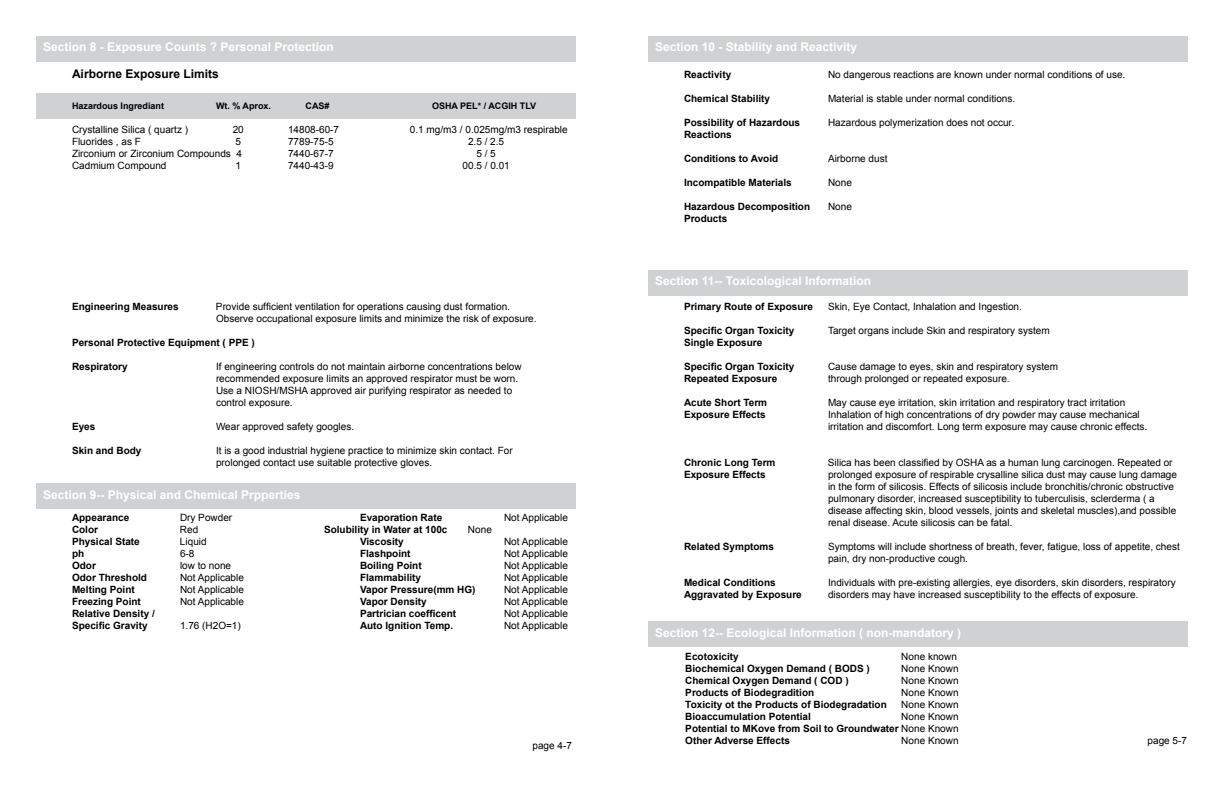
<style>
.page{position:relative;width:1224px;height:792px;background:#fff}
.page>*{position:absolute;margin:0;border:0;box-sizing:border-box;transform-origin:0 0}
.t1{font:700 12px "Arial";color:#fff}
.t2{font:700 12px "Arial";color:#000}
.t3{font:10px/12px "Arial";color:#000}
.t4{font:700 10px/12px "Arial";color:#000;text-align:justify}
.t5{font:700 9px "Arial";color:#000}
.s1{font-weight:400}
</style>
<div class="page">
<div style="left:36px;top:36px;width:540px;height:25px;background:#cfd1d2"></div>
<div style="left:36px;top:93px;width:540px;height:25px;background:#cfd1d2"></div>
<div style="left:36px;top:484px;width:540px;height:25px;background:#cfd1d2"></div>
<div style="left:648px;top:36px;width:540px;height:25px;background:#cfd1d2"></div>
<div style="left:648px;top:270px;width:540px;height:25px;background:#cfd1d2"></div>
<div style="left:648px;top:622px;width:540px;height:25px;background:#cfd1d2"></div>
<p class="t1" style="left:43px;top:39px;width:292px">Section 8 - Exposure Counts ? Personal Protection</p>
<p class="t2" style="left:72px;top:66px;width:148px">Airborne Exposure Limits</p>
<p class="t5" style="left:72px;top:100px;width:94px">Hazardous Ingrediant</p>
<p class="t5" style="left:216px;top:100px;width:57px">Wt. % Aprox.</p>
<p class="t5" style="left:306px;top:100px;width:26px">CAS#</p>
<p class="t5" style="left:432px;top:100px;width:106px">OSHA PEL* / ACGIH TLV</p>
<p class="t3" style="left:72px;top:124px;width:118px">Crystalline Silica ( quartz )</p>
<p class="t3" style="left:233px;top:124px;width:13px">20</p>
<p class="t3" style="left:288px;top:124px;width:53px">14808-60-7</p>
<p class="t3" style="left:410px;top:124px;width:159px">0.1 mg/m3 / 0.025mg/m3 respirable</p>
<p class="t3" style="left:72px;top:136px;width:70px">Fluorides , as F</p>
<p class="t3" style="left:235px;top:136px;width:7px">5</p>
<p class="t3" style="left:288px;top:136px;width:47px">7789-75-5</p>
<p class="t3" style="left:468px;top:136px;width:38px">2.5 / 2.5</p>
<p class="t3" style="left:72px;top:148px;width:172px">Zirconium or Zirconium Compounds 4</p>
<p class="t3" style="left:288px;top:148px;width:47px">7440-67-7</p>
<p class="t3" style="left:476px;top:148px;width:21px">5 / 5</p>
<p class="t3" style="left:72px;top:160px;width:96px">Cadmium Compound</p>
<p class="t3" style="left:235px;top:160px;width:7px">1</p>
<p class="t3" style="left:288px;top:160px;width:47px">7440-43-9</p>
<p class="t3" style="left:463px;top:160px;width:49px">00.5 / 0.01</p>
<p class="t4" style="left:72px;top:300px;width:108px">Engineering Measures</p>
<p class="t3" style="left:216px;top:300px;width:322px">Provide sufficient ventilation for operations causing dust formation.<br>Observe occupational exposure limits and minimize the risk of exposure.</p>
<p class="t4" style="left:72px;top:336px;width:184px">Personal Protective Equipment ( PPE )</p>
<p class="t4" style="left:72px;top:360px;width:57px">Respiratory</p>
<p class="t3" style="left:216px;top:360px;width:307px">If engineering controls do not maintain airborne concentrations below recommended exposure limits an approved respirator must be worn.<br>Use a NIOSH/MSHA approved air purifying respirator as needed to control exposure.</p>
<p class="t4" style="left:72px;top:420px;width:25px">Eyes</p>
<p class="t3" style="left:216px;top:420px;width:140px">Wear approved safety googles.</p>
<p class="t4" style="left:72px;top:444px;width:71px">Skin and Body</p>
<p class="t3" style="left:216px;top:444px;width:298px">It is a good industrial hygiene practice to minimize skin contact. For prolonged contact use suitable protective gloves.</p>
<p class="t1" style="left:43px;top:486px;width:259px">Section 9-- Physical and Chemical Prpperties</p>
<p class="t4" style="left:72px;top:512px;width:59px">Appearance</p>
<p class="t3" style="left:180px;top:511px;width:54px">Dry Powder</p>
<p class="t4" style="left:360px;top:512px;width:84px">Evaporation Rate</p>
<p class="t3" style="left:504px;top:511px;width:65px">Not Applicable</p>
<p class="t4" style="left:72px;top:524px;width:28px">Color</p>
<p class="t3" style="left:180px;top:523px;width:20px">Red</p>
<p class="t4" style="left:324px;top:524px;width:125px">Solubility in Water at 100c</p>
<p class="t3" style="left:468px;top:523px;width:25px">None</p>
<p class="t4" style="left:72px;top:536px;width:69px">Physical State</p>
<p class="t3" style="left:180px;top:535px;width:28px">Liquid</p>
<p class="t4" style="left:360px;top:536px;width:45px">Viscosity</p>
<p class="t3" style="left:504px;top:535px;width:65px">Not Applicable</p>
<p class="t4" style="left:72px;top:548px;width:14px">ph</p>
<p class="t3" style="left:180px;top:547px;width:16px">6-8</p>
<p class="t4" style="left:360px;top:548px;width:52px">Flashpoint</p>
<p class="t3" style="left:504px;top:547px;width:65px">Not Applicable</p>
<p class="t4" style="left:72px;top:560px;width:25px">Odor</p>
<p class="t3" style="left:180px;top:559px;width:53px">low to none</p>
<p class="t4" style="left:360px;top:560px;width:63px">Boiling Point</p>
<p class="t3" style="left:504px;top:559px;width:65px">Not Applicable</p>
<p class="t4" style="left:72px;top:572px;width:77px">Odor Threshold</p>
<p class="t3" style="left:180px;top:571px;width:65px">Not Applicable</p>
<p class="t4" style="left:360px;top:572px;width:63px">Flammability</p>
<p class="t3" style="left:504px;top:571px;width:65px">Not Applicable</p>
<p class="t4" style="left:72px;top:584px;width:64px">Melting Point</p>
<p class="t3" style="left:180px;top:583px;width:65px">Not Applicable</p>
<p class="t4" style="left:360px;top:584px;width:117px">Vapor Pressure(mm HG)</p>
<p class="t3" style="left:504px;top:583px;width:65px">Not Applicable</p>
<p class="t4" style="left:72px;top:596px;width:70px">Freezing Point</p>
<p class="t3" style="left:180px;top:595px;width:65px">Not Applicable</p>
<p class="t4" style="left:360px;top:596px;width:68px">Vapor Density</p>
<p class="t3" style="left:504px;top:595px;width:65px">Not Applicable</p>
<p class="t4" style="left:72px;top:608px;width:84px">Relative Density /</p>
<p class="t4" style="left:360px;top:608px;width:98px">Partrician coefficent</p>
<p class="t3" style="left:504px;top:607px;width:65px">Not Applicable</p>
<p class="t4" style="left:72px;top:620px;width:77px">Specific Gravity</p>
<p class="t3" style="left:180px;top:619px;width:62px">1.76 (H2O=1)</p>
<p class="t4" style="left:360px;top:620px;width:95px">Auto Ignition Temp.</p>
<p class="t3" style="left:504px;top:619px;width:65px">Not Applicable</p>
<p class="t3" style="left:532px;top:739px;width:41px">page 4-7</p>
<p class="t1" style="left:655px;top:39px;width:204px">Section 10 - Stability and Reactivity</p>
<p class="t4" style="left:684px;top:69px;width:49px">Reactivity</p>
<p class="t3" style="left:828px;top:68px;width:299px">No dangerous reactions are known under normal conditions of use.</p>
<p class="t4" style="left:684px;top:93px;width:88px">Chemical Stability</p>
<p class="t3" style="left:828px;top:92px;width:189px">Material is stable under normal conditions.</p>
<p class="t4" style="left:684px;top:117px;width:118px">Possibility of Hazardous</p>
<p class="t3" style="left:828px;top:116px;width:188px">Hazardous polymerization does not occur.</p>
<p class="t4" style="left:684px;top:129px;width:49px">Reactions</p>
<p class="t4" style="left:684px;top:153px;width:96px">Conditions to Avoid</p>
<p class="t3" style="left:828px;top:152px;width:61px">Airborne dust</p>
<p class="t4" style="left:684px;top:177px;width:109px">Incompatible Materials</p>
<p class="t3" style="left:828px;top:176px;width:25px">None</p>
<p class="t4" style="left:684px;top:201px;width:128px">Hazardous Decomposition</p>
<p class="t3" style="left:828px;top:200px;width:25px">None</p>
<p class="t4" style="left:684px;top:213px;width:45px">Products</p>
<p class="t1" style="left:655px;top:273px;width:217px">Section 11-- Toxicological Information</p>
<p class="t4" style="left:684px;top:300px;width:130px">Primary Route of Exposure</p>
<p class="t3" style="left:828px;top:300px;width:195px">Skin, Eye Contact, Inhalation and Ingestion.</p>
<p class="t4" style="left:684px;top:324px;width:112px">Specific Organ Toxicity</p>
<p class="t3" style="left:828px;top:324px;width:223px">Target organs include Skin and respiratory system</p>
<p class="t4" style="left:684px;top:336px;width:80px">Single Exposure</p>
<p class="t4" style="left:684px;top:360px;width:112px">Specific Organ Toxicity</p>
<p class="t3" style="left:828px;top:360px;width:232px">Cause damage to eyes, skin and respiratory system</p>
<p class="t4" style="left:684px;top:372px;width:95px">Repeated Exposure</p>
<p class="t3" style="left:828px;top:372px;width:183px">through prolonged or repeated exposure.</p>
<p class="t4" style="left:684px;top:396px;width:85px">Acute Short Term</p>
<p class="t3" style="left:828px;top:396px;width:299px">May cause eye irritation, skin irritation and respiratory tract irritation</p>
<p class="t4" style="left:684px;top:408px;width:83px">Exposure Effects</p>
<p class="t3" style="left:828px;top:408px;width:321px">Inhalation of high concentrations of dry powder may cause mechanical irritation and discomfort. Long term exposure may cause chronic effects.</p>
<p class="t4" style="left:684px;top:456px;width:93px">Chronic Long Term</p>
<p class="t3" style="left:828px;top:456px;width:346px">Silica has been classified by OSHA as a human lung carcinogen. Repeated or</p>
<p class="t4" style="left:684px;top:468px;width:83px">Exposure Effects</p>
<p class="t3" style="left:828px;top:468px;width:351px">prolonged exposure of respirable crysalline silica dust may cause lung damage in the form of silicosis. Effects of silicosis include bronchitis/chronic obstructive pulmonary disorder, increased susceptibility to tuberculisis, sclerderma ( a disease affecting skin, blood vessels, joints and skeletal muscles),and possible renal disease. Acute silicosis can be fatal.</p>
<p class="t4" style="left:684px;top:540px;width:92px">Related Symptoms</p>
<p class="t3" style="left:828px;top:540px;width:353px">Symptoms will include shortness of breath, fever, fatigue, loss of appetite, chest pain, dry non-productive cough.</p>
<p class="t4" style="left:684px;top:576px;width:93px">Medical Conditions</p>
<p class="t3" style="left:828px;top:576px;width:349px">Individuals with pre-existing allergies, eye disorders, skin disorders, respiratory</p>
<p class="t4" style="left:684px;top:588px;width:119px">Aggravated by Exposure</p>
<p class="t3" style="left:828px;top:588px;width:312px">disorders may have increased susceptibility to the effects of exposure.</p>
<p class="t1" style="left:655px;top:624px;width:308px">Section 12-- Ecological Information ( non-mandatory )</p>
<p class="t4" style="left:685px;top:651px;width:55px">Ecotoxicity</p>
<p class="t3" style="left:901px;top:651px;width:57px">None known</p>
<p class="t4" style="left:685px;top:663px;width:186px">Biochemical Oxygen Demand ( BODS )</p>
<p class="t3" style="left:901px;top:663px;width:59px">None Known</p>
<p class="t4" style="left:685px;top:675px;width:165px">Chemical Oxygen Demand ( COD )</p>
<p class="t3" style="left:901px;top:675px;width:59px">None Known</p>
<p class="t4" style="left:685px;top:687px;width:130px">Products of Biodegradition</p>
<p class="t3" style="left:901px;top:687px;width:59px">None Known</p>
<p class="t4" style="left:685px;top:699px;width:203px">Toxicity ot the Products of Biodegradation</p>
<p class="t3" style="left:901px;top:699px;width:59px">None Known</p>
<p class="t4" style="left:685px;top:711px;width:127px">Bioaccumulation Potential</p>
<p class="t4" style="left:685px;top:711px;width:275px;text-indent:216px"><span class="s1">None Known </span>Potential to MKove from Soil to Groundwater <span class="s1">None Known </span>Other Adverse Effects</p>
<p class="t3" style="left:901px;top:735px;width:59px">None Known</p>
<p class="t3" style="left:1148px;top:735px;width:41px">page 5-7</p>
</div>
